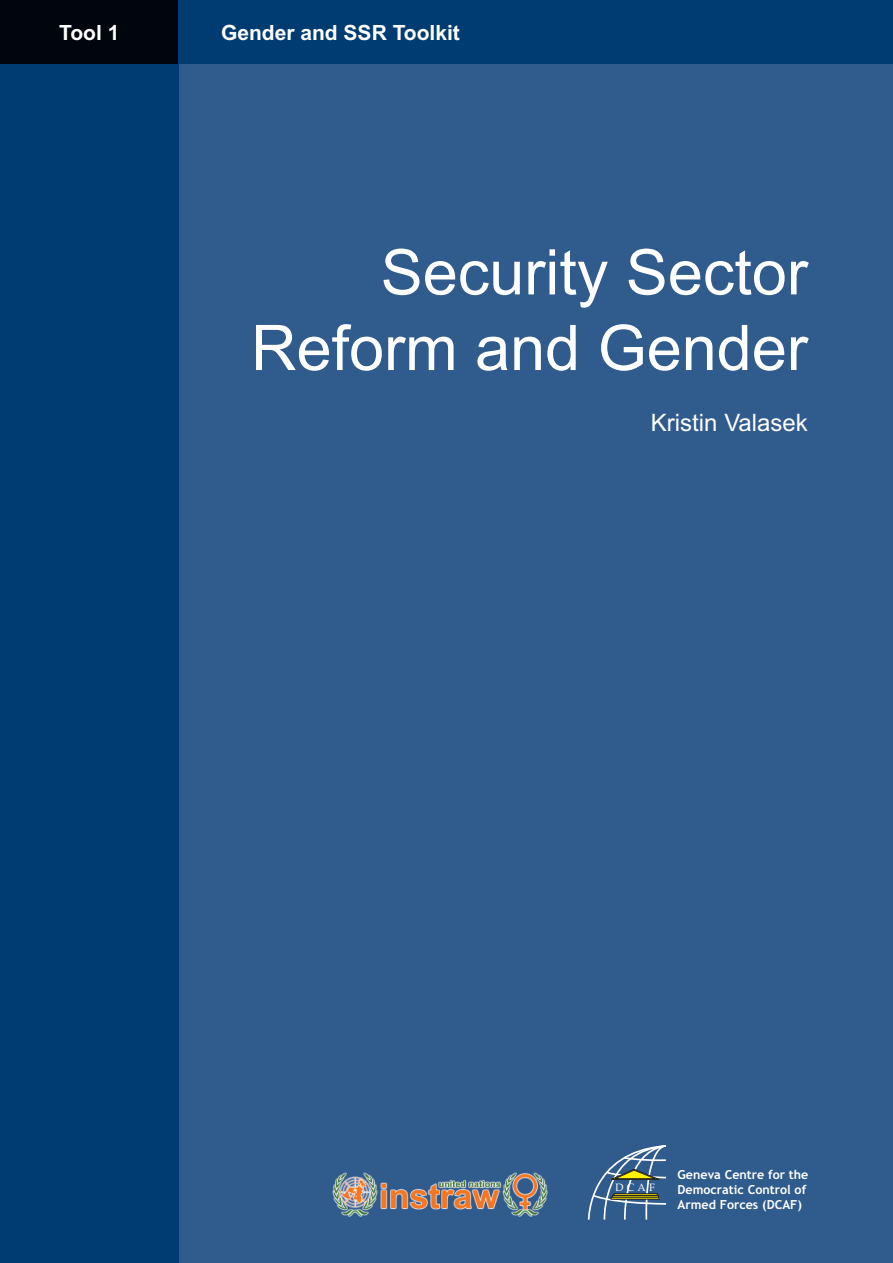
<style>
.page{position:relative;width:893px;height:1263px;background:#2f5b8d}
.page>*{position:absolute;margin:0;border:0;box-sizing:border-box;transform-origin:0 0}
.t1{font:63px/75.6px "Arial";color:#fff;text-align:right}
.t2{font:24px "Arial";color:#fff}
.t3{font:700 21px "Arial";color:#fff}
.t4{font:700 12.45px/15px "Trebuchet MS";color:#fff}
.t5{font:10.65px "Palatino";color:#fff}
</style>
<div class="page">
<div style="left:0;top:0;width:179px;height:1263px;background:#003c72"></div>
<div style="left:0;top:0;width:179px;height:64px;background:#01060e"></div>
<div style="left:179px;top:0;width:714px;height:64px;background:#003c72"></div>
<svg style="left:588px;top:1145px;width:78px;height:75px"></svg>
<img style="left:332px;top:1172px;width:216px;height:45px">
<h3 class="t3" style="left:59px;top:20px;width:62px">Tool 1</h3>
<h3 class="t3" style="left:221px;top:20px;width:240px">Gender and SSR Toolkit</h3>
<h1 class="t1" style="left:251px;top:235px;width:558px">Security Sector<br>Reform and Gender</h1>
<h2 class="t2" style="left:651px;top:409px;width:158px">Kristin Valasek</h2>
<p class="t5" style="left:615px;top:1180px;width:41px">DCAF</p>
<p class="t4" style="left:678px;top:1167px;width:132px">Geneva Centre for the<br>Democratic Control of<br>Armed Forces (DCAF)</p>
</div>
